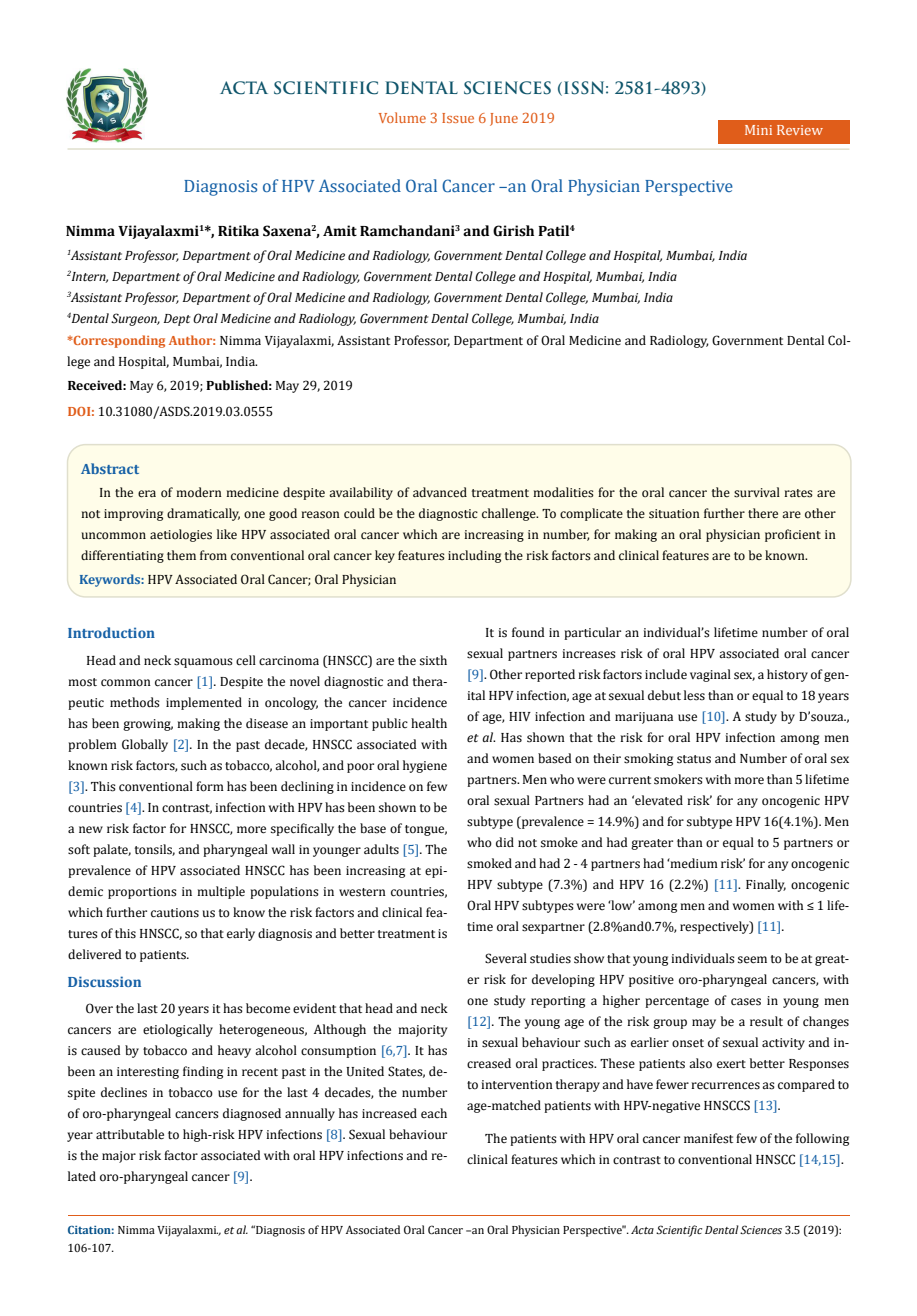
<style>
.page{position:relative;width:917px;height:1316px;background:#fff}
.page>*{position:absolute;margin:0;border:0;box-sizing:border-box;transform-origin:0 0}
.t1{font:18px "Cambria";color:#1560a6}
.t2{font:700 16.5px "Trajan Pro";color:#0e546a}
.t3{font:700 15px "Cambria";color:#000}
.t4{font:700 15px "Cambria";color:#1560a6}
.t5{font:15px "Cambria";color:#e05d1a}
.t6{font:15px "Cambria";color:#fff}
.t7{font:13.5px/21px "Cambria";color:#000;text-align:justify}
.t8{font:italic 13.5px/21px "Cambria";color:#000}
.t9{font:12px/18px "Cambria";color:#000}
.s1{font-weight:700;color:#e05d1a}
.s2{font-weight:700}
.s3{font-weight:700;color:#1560a6}
.s4{color:#1560a6}
.s5{font-style:italic}
.s6{font-weight:700;color:#035089}
</style>
<div class="page">
<img style="left:67px;top:68px;width:80px;height:74px">
<div style="left:717px;top:120px;width:132px;height:23px;background:#e05d1a"></div>
<div style="left:67px;top:444px;width:783px;height:153px;background:#fffde9;border-radius:18px"></div>
<div style="left:67px;top:444px;width:784px;height:153px;border:2px solid #e0dfcd;border-radius:18px"></div>
<hr style="left:67px;top:148px;width:782px;height:2px;background:#e0dfcd">
<hr style="left:68px;top:1215px;width:781px;height:1px;background:#e05d1a">
<p class="t2" style="left:221px;top:77px;width:487px">ACTA SCIENTIFIC DENTAL SCIENCES (ISSN: 2581-4893)</p>
<p class="t5" style="left:378px;top:109px;width:178px">Volume 3 Issue 6 June 2019</p>
<p class="t6" style="left:744px;top:121px;width:81px">Mini Review</p>
<h1 class="t1" style="left:183px;top:175px;width:551px">Diagnosis of HPV Associated Oral Cancer –an Oral Physician Perspective</h1>
<p class="t3" style="left:66px;top:220px;width:511px">Nimma Vijayalaxmi<sup>1</sup>*, Ritika Saxena<sup>2</sup>, Amit Ramchandani<sup>3</sup> and Girish Patil<sup>4</sup></p>
<p class="t8" style="left:67px;top:244px;width:682px"><sup>1</sup>Assistant Professor, Department of Oral Medicine and Radiology, Government Dental College and Hospital, Mumbai, India <sup>2</sup>Intern, Department of Oral Medicine and Radiology, Government Dental College and Hospital, Mumbai, India<br><sup>3</sup>Assistant Professor, Department of Oral Medicine and Radiology, Government Dental College, Mumbai, India<br><sup>4</sup>Dental Surgeon, Dept Oral Medicine and Radiology, Government Dental College, Mumbai, India</p>
<p class="t7" style="left:67px;top:330px;width:785px"><span class="s1">*Corresponding Author:</span> Nimma Vijayalaxmi, Assistant Professor, Department of Oral Medicine and Radiology, Government Dental Col&shy;lege and Hospital, Mumbai, India.</p>
<p class="t7" style="left:67px;top:374px;width:287px"><span class="s2">Received:</span> May 6, 2019; <span class="s2">Published:</span> May 29, 2019</p>
<p class="t7" style="left:67px;top:400px;width:207px"><span class="s1">DOI:</span> 10.31080/ASDS.2019.03.0555</p>
<p class="t4" style="left:81px;top:458px;width:60px">Abstract</p>
<p class="t7" style="left:81px;top:482px;width:756px;text-indent:18px">In the era of modern medicine despite availability of advanced treatment modalities for the oral cancer the survival rates are not improving dramatically, one good reason could be the diagnostic challenge. To complicate the situation further there are other uncommon aetiologies like HPV associated oral cancer which are increasing in number, for making an oral physician proficient in differentiating them from conventional oral cancer key features including the risk factors and clinical features are to be known.</p>
<p class="t7" style="left:79px;top:569px;width:319px"><span class="s3">Keywords:</span> HPV Associated Oral Cancer; Oral Physician</p>
<p class="t4" style="left:67px;top:622px;width:89px">Introduction</p>
<p class="t7" style="left:68px;top:649px;width:381px;text-indent:18px">Head and neck squamous cell carcinoma (HNSCC) are the sixth most common cancer <span class="s4">[1]</span>. Despite the novel diagnostic and thera&shy;peutic methods implemented in oncology, the cancer incidence has been growing, making the disease an important public health problem Globally <span class="s4">[2]</span>. In the past decade, HNSCC associated with known risk factors, such as tobacco, alcohol, and poor oral hygiene <span class="s4">[3]</span>. This conventional form has been declining in incidence on few countries <span class="s4">[4]</span>. In contrast, infection with HPV has been shown to be a new risk factor for HNSCC, more specifically the base of tongue, soft palate, tonsils, and pharyngeal wall in younger adults <span class="s4">[5]</span>. The prevalence of HPV associated HNSCC has been increasing at epi&shy;demic proportions in multiple populations in western countries, which further cautions us to know the risk factors and clinical fea&shy;tures of this HNSCC, so that early diagnosis and better treatment is delivered to patients.</p>
<p class="t4" style="left:67px;top:971px;width:76px">Discussion</p>
<p class="t7" style="left:68px;top:997px;width:381px;text-indent:18px">Over the last 20 years it has become evident that head and neck cancers are etiologically heterogeneous, Although the majority is caused by tobacco and heavy alcohol consumption <span class="s4">[6,7]</span>. It has been an interesting finding in recent past in the United States, de&shy;spite declines in tobacco use for the last 4 decades, the number of oro-pharyngeal cancers diagnosed annually has increased each year attributable to high-risk HPV infections <span class="s4">[8]</span>. Sexual behaviour is the major risk factor associated with oral HPV infections and re&shy;lated oro-pharyngeal cancer <span class="s4">[9]</span>.</p>
<p class="t7" style="left:467px;top:621px;width:384px;text-indent:18px">It is found in particular an individual’s lifetime number of oral sexual partners increases risk of oral HPV associated oral cancer <span class="s4">[9]</span>. Other reported risk factors include vaginal sex, a history of gen&shy;ital HPV infection, age at sexual debut less than or equal to 18 years of age, HIV infection and marijuana use <span class="s4">[10]</span>. A study by D’souza., <span class="s5">et al</span>. Has shown that the risk for oral HPV infection among men and women based on their smoking status and Number of oral sex partners. Men who were current smokers with more than 5 lifetime oral sexual Partners had an ‘elevated risk’ for any oncogenic HPV subtype (prevalence = 14.9%) and for subtype HPV 16(4.1%). Men who did not smoke and had greater than or equal to 5 partners or smoked and had 2 - 4 partners had ‘medium risk’ for any oncogenic HPV subtype (7.3%) and HPV 16 (2.2%) <span class="s4">[11]</span>. Finally, oncogenic Oral HPV subtypes were ‘low’ among men and women with ≤ 1 life&shy;time oral sexpartner (2.8%and0.7%, respectively) <span class="s4">[11]</span>.</p>
<p class="t7" style="left:467px;top:948px;width:384px;text-indent:18px">Several studies show that young individuals seem to be at great&shy;er risk for developing HPV positive oro-pharyngeal cancers, with one study reporting a higher percentage of cases in young men <span class="s4">[12]</span>. The young age of the risk group may be a result of changes in sexual behaviour such as earlier onset of sexual activity and in&shy;creased oral practices. These patients also exert better Responses to intervention therapy and have fewer recurrences as compared to age-matched patients with HPV-negative HNSCCS <span class="s4">[13]</span>.</p>
<p class="t7" style="left:467px;top:1128px;width:383px;text-indent:18px">The patients with HPV oral cancer manifest few of the following clinical features which in contrast to conventional HNSCC <span class="s4">[14,15]</span>.</p>
<p class="t9" style="left:68px;top:1221px;width:776px"><span class="s6">Citation:</span> Nimma Vijayalaxmi<span class="s5">., et al.</span> “Diagnosis of HPV Associated Oral Cancer –an Oral Physician Perspective". <span class="s5">Acta Scientific Dental Sciences</span> 3.5 (2019):<br>106-107.</p>
</div>
